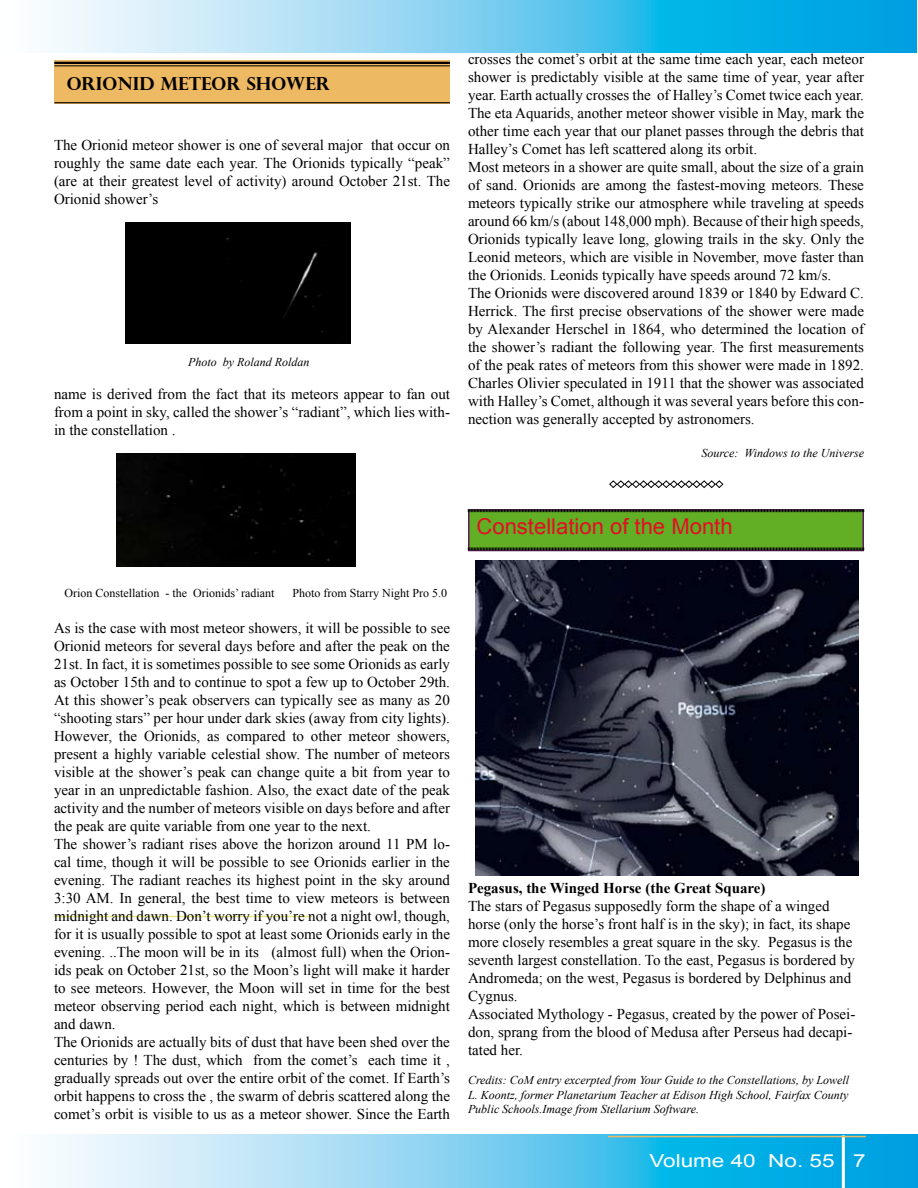
<style>
.page{position:relative;width:918px;height:1188px;background:#fff}
.page>*{position:absolute;margin:0;border:0;box-sizing:border-box;transform-origin:0 0}
.t1{font:21.9px "Arial";color:#e30e26}
.t2{font:700 18px "Perpetua Titling";color:#040203}
.t3{font:18px "Arial";color:#fff;scale:1.25 1}
.t4{font:15px/18px "Times New Roman";color:#000}
.t5{font:700 15px "Times New Roman";color:#000}
.t6{font:italic 12px/14.4px "Times New Roman";color:#000;text-align:justify}
.t7{font:12px "Times New Roman";color:#000}
</style>
<div class="page">
<div style="left:54px;top:61px;width:396px;height:43px;background:#eeb963"></div>
<svg style="left:47px;top:0;width:869px;height:52px;background:#70cdef"></svg>
<svg style="left:49px;top:1135px;width:869px;height:52px;background:#70cdef"></svg>
<hr style="left:842px;top:1135px;width:3px;height:53px;background:#fff">
<hr style="left:54px;top:62px;width:396px;height:2px;background:#000">
<hr style="left:54px;top:65px;width:396px;height:1px;background:#000">
<hr style="left:54px;top:102px;width:396px;height:1px;background:#000">
<hr style="left:54px;top:916px;width:258px;height:1px;background:#ece87f">
<hr style="left:608px;top:1136px;width:258px;height:1px;background:#eeb963">
<svg style="left:609px;top:480px;width:115px;height:8px"></svg>
<div style="left:117px;top:454px;width:239px;height:113px;background:#000"></div>
<div style="left:125px;top:223px;width:225px;height:121px;background:#000"></div>
<div style="left:469px;top:510px;width:394px;height:41px;background:#62ae24"></div>
<svg style="left:468px;top:509px;width:396px;height:4px;background:#32421d"></svg>
<svg style="left:468px;top:547px;width:396px;height:4px;background:#2f391c"></svg>
<img style="left:476px;top:560px;width:382px;height:316px">
<p class="t2" style="left:67px;top:72px;width:265px">ORIONID METEOR SHOWER</p>
<p class="t4" style="left:54px;top:136px;width:398px;text-align:justify">The Orionid meteor shower is one of several major that occur on roughly the same date each year. The Orionids typically “peak” (are at their greatest level of activity) around October 21st. The Orionid shower’s</p>
<p class="t6" style="left:188px;top:355px;width:123px">Photo by Roland Roldan</p>
<p class="t4" style="left:54px;top:384px;width:398px;text-align:justify">name is derived from the fact that its meteors appear to fan out from a point in sky, called the shower’s “radiant”, which lies with&shy;in the constellation .</p>
<p class="t4" style="left:468px;top:50px;width:398px">crosses the comet’s orbit at the same time each year, each meteor shower is predictably visible at the same time of year, year after year. Earth actually crosses the of Halley’s Comet twice each year.<br>The eta Aquarids, another meteor shower visible in May, mark the other time each year that our planet passes through the debris that Halley’s Comet has left scattered along its orbit.<br>Most meteors in a shower are quite small, about the size of a grain of sand. Orionids are among the fastest-moving meteors. These meteors typically strike our atmosphere while traveling at speeds around 66 km/s (about 148,000 mph). Because of their high speeds, Orionids typically leave long, glowing trails in the sky. Only the Leonid meteors, which are visible in November, move faster than the Orionids. Leonids typically have speeds around 72 km/s.<br>The Orionids were discovered around 1839 or 1840 by Edward C.<br>Herrick. The first precise observations of the shower were made by Alexander Herschel in 1864, who determined the location of the shower’s radiant the following year. The first measurements of the peak rates of meteors from this shower were made in 1892.<br>Charles Olivier speculated in 1911 that the shower was associated with Halley’s Comet, although it was several years before this con&shy;nection was generally accepted by astronomers.</p>
<p class="t6" style="left:701px;top:445px;width:164px">Source: Windows to the Universe</p>
<h1 class="t1" style="left:477px;top:512px;width:258px">Constellation of the Month</h1>
<p class="t7" style="left:64px;top:585px;width:212px">Orion Constellation - the Orionids’ radiant</p>
<p class="t7" style="left:293px;top:585px;width:156px">Photo from Starry Night Pro 5.0</p>
<p class="t4" style="left:54px;top:618px;width:398px">As is the case with most meteor showers, it will be possible to see Orionid meteors for several days before and after the peak on the 21st. In fact, it is sometimes possible to see some Orionids as early as October 15th and to continue to spot a few up to October 29th.<br>At this shower’s peak observers can typically see as many as 20 “shooting stars” per hour under dark skies (away from city lights).<br>However, the Orionids, as compared to other meteor showers, present a highly variable celestial show. The number of meteors visible at the shower’s peak can change quite a bit from year to year in an unpredictable fashion. Also, the exact date of the peak activity and the number of meteors visible on days before and after the peak are quite variable from one year to the next.<br>The shower’s radiant rises above the horizon around 11 PM lo&shy;cal time, though it will be possible to see Orionids earlier in the evening. The radiant reaches its highest point in the sky around 3:30 AM. In general, the best time to view meteors is between midnight and dawn. Don’t worry if you’re not a night owl, though, for it is usually possible to spot at least some Orionids early in the evening. ..The moon will be in its (almost full) when the Orion&shy;ids peak on October 21st, so the Moon’s light will make it harder to see meteors. However, the Moon will set in time for the best meteor observing period each night, which is between midnight and dawn.<br>The Orionids are actually bits of dust that have been shed over the centuries by ! The dust, which from the comet’s each time it , gradually spreads out over the entire orbit of the comet. If Earth’s orbit happens to cross the , the swarm of debris scattered along the comet’s orbit is visible to us as a meteor shower. Since the Earth</p>
<p class="t5" style="left:468px;top:878px;width:299px">Pegasus, the Winged Horse (the Great Square)</p>
<p class="t4" style="left:468px;top:897px;width:389px">The stars of Pegasus supposedly form the shape of a winged horse (only the horse’s front half is in the sky); in fact, its shape more closely resembles a great square in the sky. Pegasus is the seventh largest constellation. To the east, Pegasus is bordered by Andromeda; on the west, Pegasus is bordered by Delphinus and Cygnus.<br>Associated Mythology - Pegasus, created by the power of Posei&shy;don, sprang from the blood of Medusa after Perseus had decapi&shy;tated her.</p>
<p class="t6" style="left:468px;top:1073px;width:383px">Credits: CoM entry excerpted from Your Guide to the Constellations, by Lowell L. Koontz, former Planetarium Teacher at Edison High School, Fairfax County Public Schools.Image from Stellarium Software.</p>
<p class="t3" style="left:649px;top:1148px;width:150px">Volume 40 No. 55</p>
</div>
